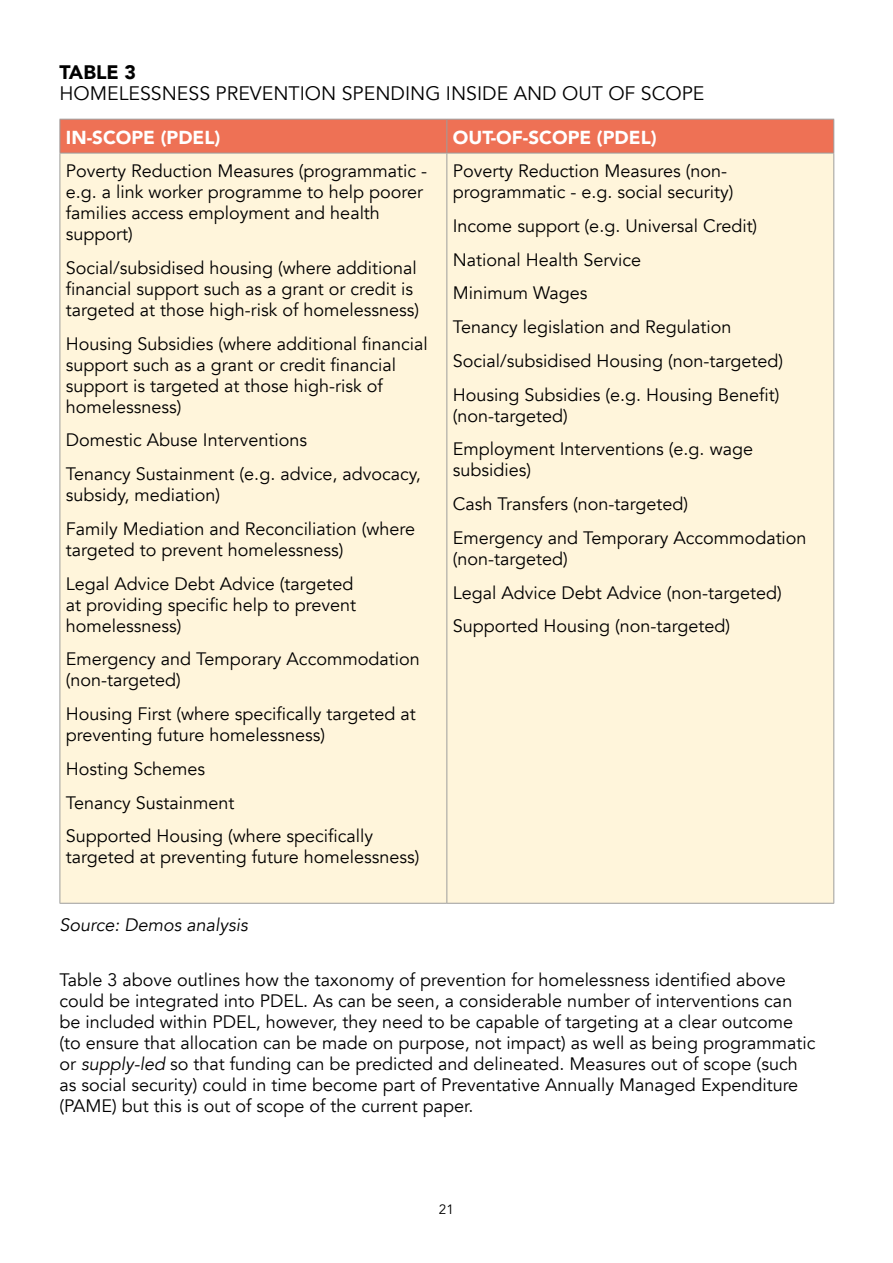
<style>
.page{position:relative;width:893px;height:1263px;background:#fff}
.page>*{position:absolute;margin:0;border:0;box-sizing:border-box;transform-origin:0 0}
.Body{font:19.5px/21px "Avenir";color:#000}
.Table_Header{font:900 18.75px "Avenir";color:#fff}
.Body-2{font:18px/21px "Avenir";color:#000}
.Body-3{font:italic 18px "Avenir";color:#000}
.t1{font:13.5px "Avenir";color:#000}
.s1{font-weight:900}
.s2{font-style:italic}
</style>
<div class="page">
<div style="left:61px;top:120px;width:772px;height:33px;background:#ee7155"></div>
<div style="left:61px;top:154px;width:772px;height:749px;background:#fff5db"></div>
<hr style="left:60px;top:119px;width:387px;height:1px;background:#9d9d9c">
<hr style="left:60px;top:120px;width:1px;height:33px;background:#9d9d9c">
<hr style="left:447px;top:119px;width:387px;height:1px;background:#9d9d9c">
<hr style="left:446px;top:120px;width:1px;height:33px;background:#9d9d9c">
<hr style="left:833px;top:120px;width:1px;height:33px;background:#9d9d9c">
<hr style="left:60px;top:153px;width:387px;height:1px;background:#9d9d9c">
<hr style="left:60px;top:153px;width:1px;height:750px;background:#9d9d9c">
<hr style="left:447px;top:153px;width:387px;height:1px;background:#9d9d9c">
<hr style="left:446px;top:153px;width:1px;height:750px;background:#9d9d9c">
<hr style="left:833px;top:153px;width:1px;height:750px;background:#9d9d9c">
<hr style="left:60px;top:903px;width:387px;height:1px;background:#9d9d9c">
<hr style="left:447px;top:903px;width:387px;height:1px;background:#9d9d9c">
<p class="Body" style="left:60px;top:62px;width:646px"><span class="s1">TABLE 3<br></span>HOMELESSNESS PREVENTION SPENDING INSIDE AND OUT OF SCOPE</p>
<p class="Table_Header" style="left:66px;top:121px;width:156px">IN-SCOPE (PDEL)</p>
<p class="Table_Header" style="left:453px;top:121px;width:205px">OUT-OF-SCOPE (PDEL)</p>
<p class="Body-2" style="left:66px;top:161px;width:363px">Poverty Reduction Measures (programmatic - e.g. a link worker programme to help poorer families access employment and health support)</p>
<p class="Body-2" style="left:66px;top:257px;width:355px">Social/subsidised housing (where additional financial support such as a grant or credit is targeted at those high-risk of homelessness)</p>
<p class="Body-2" style="left:66px;top:333px;width:364px">Housing Subsidies (where additional financial support such as a grant or credit financial support is targeted at those high-risk of homelessness)</p>
<p class="Body-2" style="left:66px;top:430px;width:243px">Domestic Abuse Interventions</p>
<p class="Body-2" style="left:66px;top:464px;width:356px">Tenancy Sustainment (e.g. advice, advocacy, subsidy, mediation)</p>
<p class="Body-2" style="left:66px;top:518px;width:351px">Family Mediation and Reconciliation (where targeted to prevent homelessness)</p>
<p class="Body-2" style="left:66px;top:573px;width:292px">Legal Advice Debt Advice (targeted at providing specific help to prevent homelessness)</p>
<p class="Body-2" style="left:66px;top:649px;width:355px">Emergency and Temporary Accommodation (non-targeted)</p>
<p class="Body-2" style="left:66px;top:704px;width:351px">Housing First (where specifically targeted at preventing future homelessness)</p>
<p class="Body-2" style="left:66px;top:759px;width:141px">Hosting Schemes</p>
<p class="Body-2" style="left:66px;top:792px;width:170px">Tenancy Sustainment</p>
<p class="Body-2" style="left:66px;top:826px;width:355px">Supported Housing (where specifically targeted at preventing future homelessness)</p>
<p class="Body-2" style="left:453px;top:161px;width:282px">Poverty Reduction Measures (non&shy;programmatic - e.g. social security)</p>
<p class="Body-2" style="left:453px;top:215px;width:306px">Income support (e.g. Universal Credit)</p>
<p class="Body-2" style="left:453px;top:249px;width:190px">National Health Service</p>
<p class="Body-2" style="left:453px;top:283px;width:136px">Minimum Wages</p>
<p class="Body-2" style="left:453px;top:317px;width:280px">Tenancy legislation and Regulation</p>
<p class="Body-2" style="left:453px;top:350px;width:332px">Social/subsidised Housing (non-targeted)</p>
<p class="Body-2" style="left:453px;top:384px;width:328px">Housing Subsidies (e.g. Housing Benefit) (non-targeted)</p>
<p class="Body-2" style="left:453px;top:439px;width:302px">Employment Interventions (e.g. wage subsidies)</p>
<p class="Body-2" style="left:453px;top:494px;width:237px">Cash Transfers (non-targeted)</p>
<p class="Body-2" style="left:453px;top:528px;width:355px">Emergency and Temporary Accommodation (non-targeted)</p>
<p class="Body-2" style="left:453px;top:582px;width:331px">Legal Advice Debt Advice (non-targeted)</p>
<p class="Body-2" style="left:453px;top:616px;width:279px">Supported Housing (non-targeted)</p>
<p class="Body-3" style="left:60px;top:914px;width:190px">Source: Demos analysis</p>
<p class="Body-2" style="left:60px;top:970px;width:758px">Table 3 above outlines how the taxonomy of prevention for homelessness identified above could be integrated into PDEL. As can be seen, a considerable number of interventions can be included within PDEL, however, they need to be capable of targeting at a clear outcome (to ensure that allocation can be made on purpose, not impact) as well as being programmatic or <span class="s2">supply-led</span> so that funding can be predicted and delineated. Measures out of scope (such as social security) could in time become part of Preventative Annually Managed Expenditure (PAME) but this is out of scope of the current paper.</p>
<p class="t1" style="left:439px;top:1201px;width:17px">21</p>
</div>
